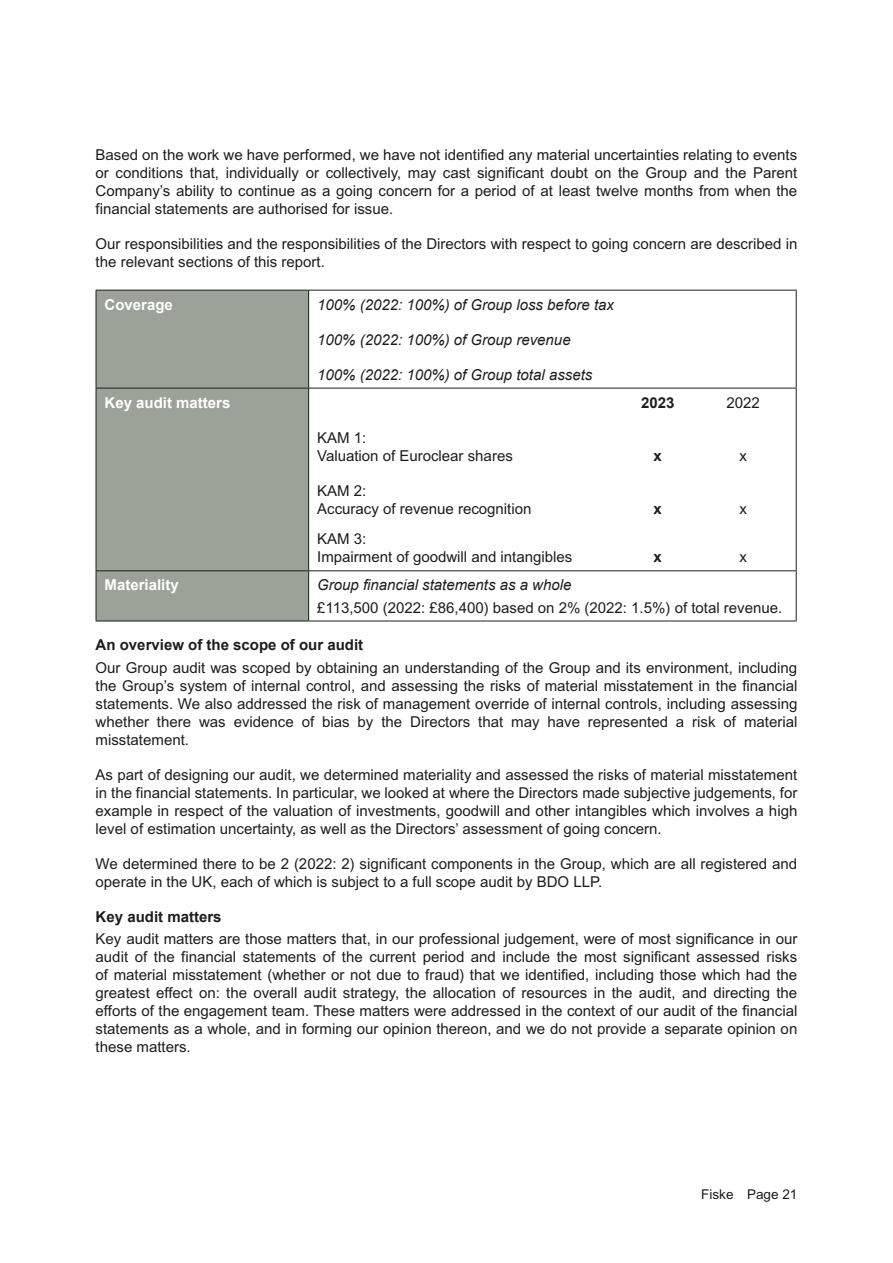
<style>
.page{position:relative;width:893px;height:1263px;background:#fff}
.page>*{position:absolute;margin:0;border:0;box-sizing:border-box;transform-origin:0 0}
.t1{font:15px/18px "Arial";color:#1d1d1b}
.t2{font:italic 15px "Arial";color:#1d1d1b}
.t3{font:700 15px "Arial";color:#1d1d1b}
.t4{font:700 15px "Arial";color:#fff}
.t5{font:13.5px "Arial";color:#1d1d1b}
</style>
<div class="page">
<div style="left:97px;top:291px;width:211px;height:330px;background:#9ba298"></div>
<hr style="left:96px;top:290px;width:213px;height:1px;background:#1d1d1b">
<hr style="left:96px;top:290px;width:1px;height:98px;background:#1d1d1b">
<hr style="left:309px;top:290px;width:487px;height:1px;background:#1d1d1b">
<hr style="left:308px;top:290px;width:1px;height:98px;background:#1d1d1b">
<hr style="left:796px;top:290px;width:1px;height:98px;background:#1d1d1b">
<hr style="left:96px;top:388px;width:213px;height:1px;background:#1d1d1b">
<hr style="left:96px;top:388px;width:1px;height:182px;background:#1d1d1b">
<hr style="left:309px;top:388px;width:487px;height:1px;background:#1d1d1b">
<hr style="left:308px;top:388px;width:1px;height:182px;background:#1d1d1b">
<hr style="left:796px;top:388px;width:1px;height:182px;background:#1d1d1b">
<hr style="left:96px;top:570px;width:213px;height:1px;background:#1d1d1b">
<hr style="left:96px;top:571px;width:1px;height:50px;background:#1d1d1b">
<hr style="left:309px;top:570px;width:487px;height:1px;background:#1d1d1b">
<hr style="left:308px;top:571px;width:1px;height:50px;background:#1d1d1b">
<hr style="left:796px;top:571px;width:1px;height:50px;background:#1d1d1b">
<hr style="left:96px;top:621px;width:213px;height:1px;background:#1d1d1b">
<hr style="left:309px;top:621px;width:487px;height:1px;background:#1d1d1b">
<p class="t1" style="left:96px;top:145px;width:703px;text-align:justify">Based on the work we have performed, we have not identified any material uncertainties relating to events or conditions that, individually or collectively, may cast significant doubt on the Group and the Parent Company’s ability to continue as a going concern for a period of at least twelve months from when the financial statements are authorised for issue.</p>
<p class="t1" style="left:96px;top:234px;width:703px">Our responsibilities and the responsibilities of the Directors with respect to going concern are described in the relevant sections of this report.</p>
<p class="t4" style="left:105px;top:294px;width:70px">Coverage</p>
<p class="t2" style="left:317px;top:295px;width:298px">100% (2022: 100%) of Group loss before tax</p>
<p class="t2" style="left:317px;top:330px;width:255px">100% (2022: 100%) of Group revenue</p>
<p class="t2" style="left:317px;top:365px;width:277px">100% (2022: 100%) of Group total assets</p>
<p class="t4" style="left:105px;top:392px;width:127px">Key audit matters</p>
<p class="t3" style="left:641px;top:392px;width:35px">2023</p>
<p class="t1" style="left:726px;top:393px;width:35px">2022</p>
<p class="t1" style="left:317px;top:428px;width:197px">KAM 1:<br>Valuation of Euroclear shares</p>
<p class="t3" style="left:653px;top:445px;width:10px">x</p>
<p class="t1" style="left:739px;top:446px;width:9px">x</p>
<p class="t1" style="left:317px;top:481px;width:216px">KAM 2:<br>Accuracy of revenue recognition</p>
<p class="t1" style="left:317px;top:530px;width:257px">KAM 3:<br>Impairment of goodwill and intangibles</p>
<p class="t3" style="left:653px;top:498px;width:10px">x</p>
<p class="t1" style="left:739px;top:499px;width:9px">x</p>
<p class="t3" style="left:653px;top:547px;width:10px">x</p>
<p class="t1" style="left:739px;top:548px;width:9px">x</p>
<p class="t4" style="left:105px;top:575px;width:76px">Materiality</p>
<p class="t2" style="left:317px;top:575px;width:256px">Group financial statements as a whole</p>
<p class="t1" style="left:317px;top:598px;width:467px">£113,500 (2022: £86,400) based on 2% (2022: 1.5%) of total revenue.</p>
<p class="t3" style="left:96px;top:635px;width:269px">An overview of the scope of our audit</p>
<p class="t1" style="left:96px;top:658px;width:703px;text-align:justify">Our Group audit was scoped by obtaining an understanding of the Group and its environment, including the Group’s system of internal control, and assessing the risks of material misstatement in the financial statements. We also addressed the risk of management override of internal controls, including assessing whether there was evidence of bias by the Directors that may have represented a risk of material misstatement.</p>
<p class="t1" style="left:96px;top:765px;width:703px;text-align:justify">As part of designing our audit, we determined materiality and assessed the risks of material misstatement in the financial statements. In particular, we looked at where the Directors made subjective judgements, for example in respect of the valuation of investments, goodwill and other intangibles which involves a high level of estimation uncertainty, as well as the Directors’ assessment of going concern.</p>
<p class="t1" style="left:96px;top:854px;width:703px">We determined there to be 2 (2022: 2) significant components in the Group, which are all registered and operate in the UK, each of which is subject to a full scope audit by BDO LLP.</p>
<p class="t3" style="left:96px;top:906px;width:127px">Key audit matters</p>
<p class="t1" style="left:96px;top:929px;width:703px;text-align:justify">Key audit matters are those matters that, in our professional judgement, were of most significance in our audit of the financial statements of the current period and include the most significant assessed risks of material misstatement (whether or not due to fraud) that we identified, including those which had the greatest effect on: the overall audit strategy, the allocation of resources in the audit, and directing the efforts of the engagement team. These matters were addressed in the context of our audit of the financial statements as a whole, and in forming our opinion thereon, and we do not provide a separate opinion on these matters.</p>
<p class="t5" style="left:701px;top:1187px;width:98px">Fiske Page 21</p>
</div>
